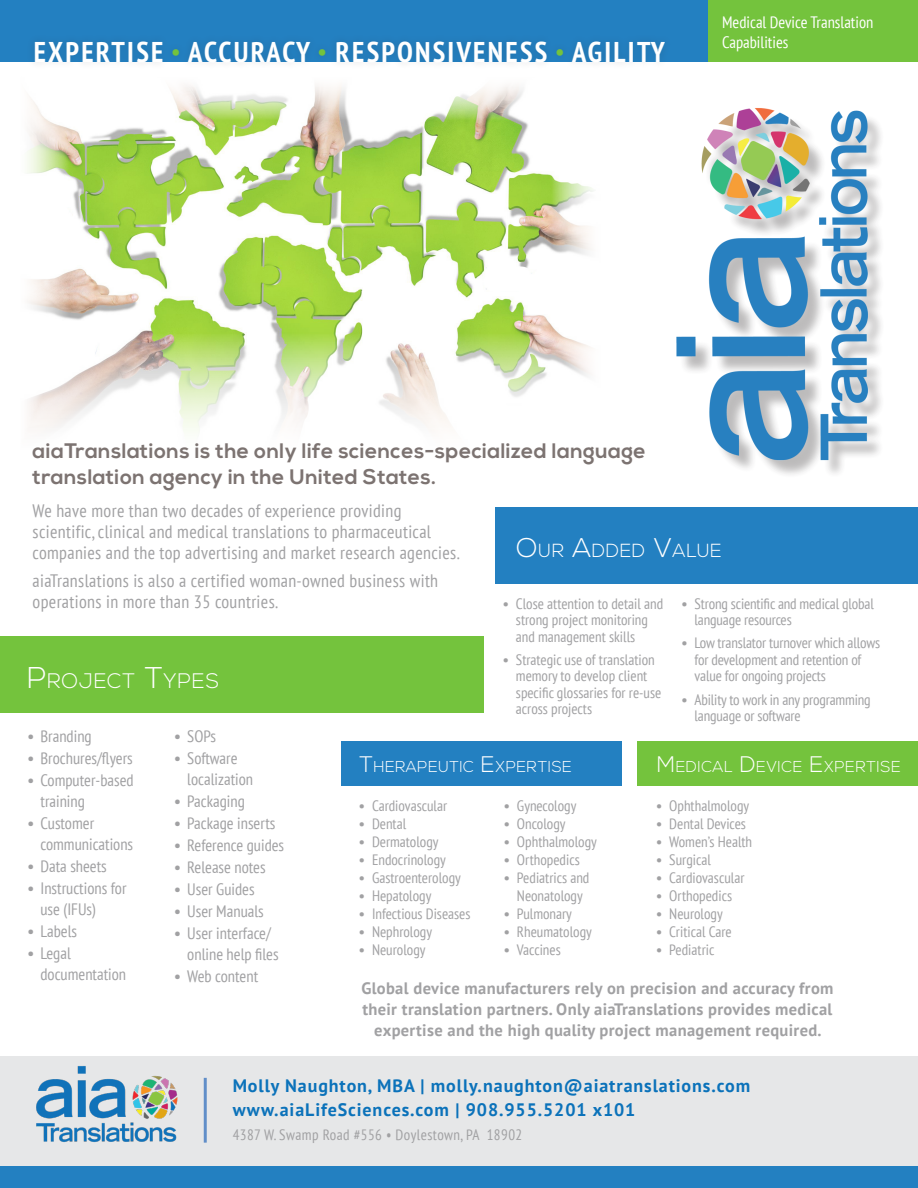
<style>
.page{position:relative;width:918px;height:1188px;background:#fff}
.page>*{position:absolute;margin:0;border:0;box-sizing:border-box;transform-origin:0 0}
.t1{font:700 condensed 28.5px "PT Sans";letter-spacing:.08em;color:#fff}
.t2{font:700 21px/25.5px "Nexa";letter-spacing:.02em;color:#7c7371}
.t3{font:300 21px "Nexa";letter-spacing:.03em;color:#fff}
.t4{font:300 18.9px "Nexa";letter-spacing:.03em;color:#fff}
.t5{font:condensed 18px/21px "PT Sans";letter-spacing:.02em;color:#a1a1a3}
.t6{font:700 18px "PT Sans";letter-spacing:.05em;color:#0b72ba}
.t7{font:condensed 16.5px/21px "PT Sans";color:#a1a1a3}
.t8{font:700 16.5px/21px "PT Sans";letter-spacing:.02em;color:#a1a1a3;text-align:center}
.t9{font:condensed 16.5px/19.8px "PT Sans";color:#fff}
.t10{font:300 15.75px "Nexa";letter-spacing:.03em;color:#fff}
.t11{font:condensed 15px/16.5px "PT Sans";color:#a1a1a3}
.t12{font:condensed 15px "PT Sans";letter-spacing:.03em;color:#a1a1a3}
.s1{font-stretch:normal;font-size:21px;color:#74c33d}
.s2{font-size:30px}
.s3{font-size:27px}
.s4{font-stretch:normal}
.s5{font-size:22.5px}
</style>
<div class="page">
<img style="left:27px;top:85px;width:566px;height:347px">
<div style="left:638px;top:741px;width:280px;height:45px;background:#74c33d"></div>
<div style="left:341px;top:741px;width:281px;height:45px;background:#2380c1"></div>
<div style="left:0;top:1164px;width:918px;height:24px;background:#2380c1"></div>
<div style="left:0;top:0;width:918px;height:62px;background:#2380c1"></div>
<div style="left:0;top:1056px;width:918px;height:109px;background:#e6e7e8"></div>
<div style="left:495px;top:507px;width:423px;height:77px;background:#2380c1"></div>
<img style="left:36px;top:1066px;width:141px;height:76px">
<div style="left:679px;top:111px;width:207px;height:367px;background:#231f20;opacity:.34"></div>
<img style="left:676px;top:108px;width:194px;height:354px">
<hr style="left:204px;top:1078px;width:3px;height:65px;background:#5285c5">
<div style="left:0;top:636px;width:484px;height:77px;background:#74c33d"></div>
<div style="left:26px;top:33px;width:647px;height:37px;background:#231f20;opacity:.16"></div>
<div style="left:708px;top:0;width:210px;height:62px;background:#74c33d"></div>
<p class="t1" style="left:34px;top:33px;width:633px">EXPERTISE <span class="s1">•</span> ACCURACY <span class="s1">•</span> RESPONSIVENESS <span class="s1">•</span> AGILITY</p>
<p class="t9" style="left:722px;top:12px;width:153px">Medical Device Translation<br>Capabilities</p>
<p class="t2" style="left:33px;top:439px;width:615px">aiaTranslations is the only life sciences-specialized language translation agency in the United States.</p>
<p class="t5" style="left:33px;top:500px;width:428px">We have more than two decades of experience providing scientific, clinical and medical translations to pharmaceutical companies and the top advertising and market research agencies.</p>
<p class="t5" style="left:33px;top:569px;width:407px">aiaTranslations is also a certified woman-owned business with operations in more than 35 countries.</p>
<p class="t3" style="left:27px;top:668px;width:194px"><span class="s2">P</span>ROJECT <span class="s2">T</span>YPES</p>
<p class="t4" style="left:516px;top:539px;width:207px"><span class="s3">O</span>UR <span class="s3">A</span>DDED <span class="s3">V</span>ALUE</p>
<p class="t11" style="left:516px;top:595px;width:149px;text-indent:-14px"><span class="s4">•</span> Close attention to detail and strong project monitoring and management skills</p>
<p class="t11" style="left:516px;top:651px;width:147px;text-indent:-14px"><span class="s4">•</span> Strategic use of translation memory to develop client specific glossaries for re-use across projects</p>
<p class="t11" style="left:695px;top:595px;width:181px;text-indent:-14px"><span class="s4">•</span> Strong scientific and medical global language resources</p>
<p class="t11" style="left:695px;top:635px;width:187px;text-indent:-14px"><span class="s4">•</span> Low translator turnover which allows for development and retention of value for ongoing projects</p>
<p class="t11" style="left:695px;top:691px;width:178px;text-indent:-14px"><span class="s4">•</span> Ability to work in any programming language or software</p>
<p class="t7" style="left:27px;top:725px;width:66px"><span class="s4">•</span> Branding</p>
<p class="t7" style="left:27px;top:747px;width:107px"><span class="s4">•</span> Brochures/flyers</p>
<p class="t7" style="left:40px;top:769px;width:95px;text-indent:-14px"><span class="s4">•</span> Computer-based training</p>
<p class="t7" style="left:40px;top:812px;width:94px;text-indent:-14px"><span class="s4">•</span> Customer communications</p>
<p class="t7" style="left:27px;top:855px;width:81px"><span class="s4">•</span> Data sheets</p>
<p class="t7" style="left:40px;top:877px;width:88px;text-indent:-14px"><span class="s4">•</span> Instructions for use (IFUs)</p>
<p class="t7" style="left:27px;top:921px;width:52px"><span class="s4">•</span> Labels</p>
<p class="t7" style="left:40px;top:943px;width:87px;text-indent:-14px"><span class="s4">•</span> Legal documentation</p>
<p class="t7" style="left:174px;top:725px;width:44px"><span class="s4">•</span> SOPs</p>
<p class="t7" style="left:187px;top:747px;width:67px;text-indent:-14px"><span class="s4">•</span> Software localization</p>
<p class="t7" style="left:174px;top:790px;width:73px"><span class="s4">•</span> Packaging</p>
<p class="t7" style="left:174px;top:812px;width:103px"><span class="s4">•</span> Package inserts</p>
<p class="t7" style="left:174px;top:834px;width:112px"><span class="s4">•</span> Reference guides</p>
<p class="t7" style="left:174px;top:856px;width:93px"><span class="s4">•</span> Release notes</p>
<p class="t7" style="left:174px;top:879px;width:82px"><span class="s4">•</span> User Guides</p>
<p class="t7" style="left:174px;top:901px;width:92px"><span class="s4">•</span> User Manuals</p>
<p class="t7" style="left:187px;top:923px;width:93px;text-indent:-14px"><span class="s4">•</span> User interface/ online help files</p>
<p class="t7" style="left:174px;top:966px;width:86px"><span class="s4">•</span> Web content</p>
<p class="t10" style="left:359px;top:758px;width:214px"><span class="s5">T</span>HERAPEUTIC <span class="s5">E</span>XPERTISE</p>
<p class="t10" style="left:657px;top:758px;width:245px"><span class="s5">M</span>EDICAL <span class="s5">D</span>EVICE <span class="s5">E</span>XPERTISE</p>
<p class="t11" style="left:358px;top:797px;width:90px"><span class="s4">•</span> Cardiovascular</p>
<p class="t11" style="left:358px;top:815px;width:49px"><span class="s4">•</span> Dental</p>
<p class="t11" style="left:358px;top:833px;width:82px"><span class="s4">•</span> Dermatology</p>
<p class="t11" style="left:358px;top:851px;width:89px"><span class="s4">•</span> Endocrinology</p>
<p class="t11" style="left:358px;top:869px;width:104px"><span class="s4">•</span> Gastroenterology</p>
<p class="t11" style="left:358px;top:887px;width:74px"><span class="s4">•</span> Hepatology</p>
<p class="t11" style="left:358px;top:905px;width:114px"><span class="s4">•</span> Infectious Diseases</p>
<p class="t11" style="left:358px;top:923px;width:75px"><span class="s4">•</span> Nephrology</p>
<p class="t11" style="left:358px;top:941px;width:68px"><span class="s4">•</span> Neurology</p>
<p class="t11" style="left:656px;top:797px;width:95px"><span class="s4">•</span> Ophthalmology</p>
<p class="t11" style="left:656px;top:815px;width:92px"><span class="s4">•</span> Dental Devices</p>
<p class="t11" style="left:656px;top:833px;width:98px"><span class="s4">•</span> Women’s Health</p>
<p class="t11" style="left:656px;top:851px;width:57px"><span class="s4">•</span> Surgical</p>
<p class="t11" style="left:656px;top:869px;width:90px"><span class="s4">•</span> Cardiovascular</p>
<p class="t11" style="left:656px;top:887px;width:78px"><span class="s4">•</span> Orthopedics</p>
<p class="t11" style="left:656px;top:905px;width:68px"><span class="s4">•</span> Neurology</p>
<p class="t11" style="left:656px;top:923px;width:77px"><span class="s4">•</span> Critical Care</p>
<p class="t11" style="left:656px;top:941px;width:60px"><span class="s4">•</span> Pediatric</p>
<p class="t8" style="left:361px;top:978px;width:474px">Global device manufacturers rely on precision and accuracy from their translation partners. Only aiaTranslations provides medical expertise and the high quality project management required.</p>
<p class="t11" style="left:503px;top:797px;width:74px"><span class="s4">•</span> Gynecology</p>
<p class="t11" style="left:503px;top:815px;width:63px"><span class="s4">•</span> Oncology</p>
<p class="t11" style="left:503px;top:833px;width:95px"><span class="s4">•</span> Ophthalmology</p>
<p class="t11" style="left:503px;top:851px;width:78px"><span class="s4">•</span> Orthopedics</p>
<p class="t11" style="left:503px;top:868px;width:87px;line-height:18px;text-align:center"><span class="s4">•</span> Pediatrics and<br>Neonatology</p>
<p class="t11" style="left:503px;top:905px;width:70px"><span class="s4">•</span> Pulmonary</p>
<p class="t11" style="left:503px;top:923px;width:90px"><span class="s4">•</span> Rheumatology</p>
<p class="t11" style="left:503px;top:941px;width:59px"><span class="s4">•</span> Vaccines</p>
<p class="t6" style="left:233px;top:1074px;width:519px">Molly Naughton, MBA | molly.naughton@aiatranslations.com</p>
<p class="t6" style="left:233px;top:1098px;width:404px">www.aiaLifeSciences.com | 908.955.5201 x101</p>
<p class="t12" style="left:233px;top:1125px;width:291px">4387 W. Swamp Road #556 • Doylestown, PA 18902</p>
</div>
